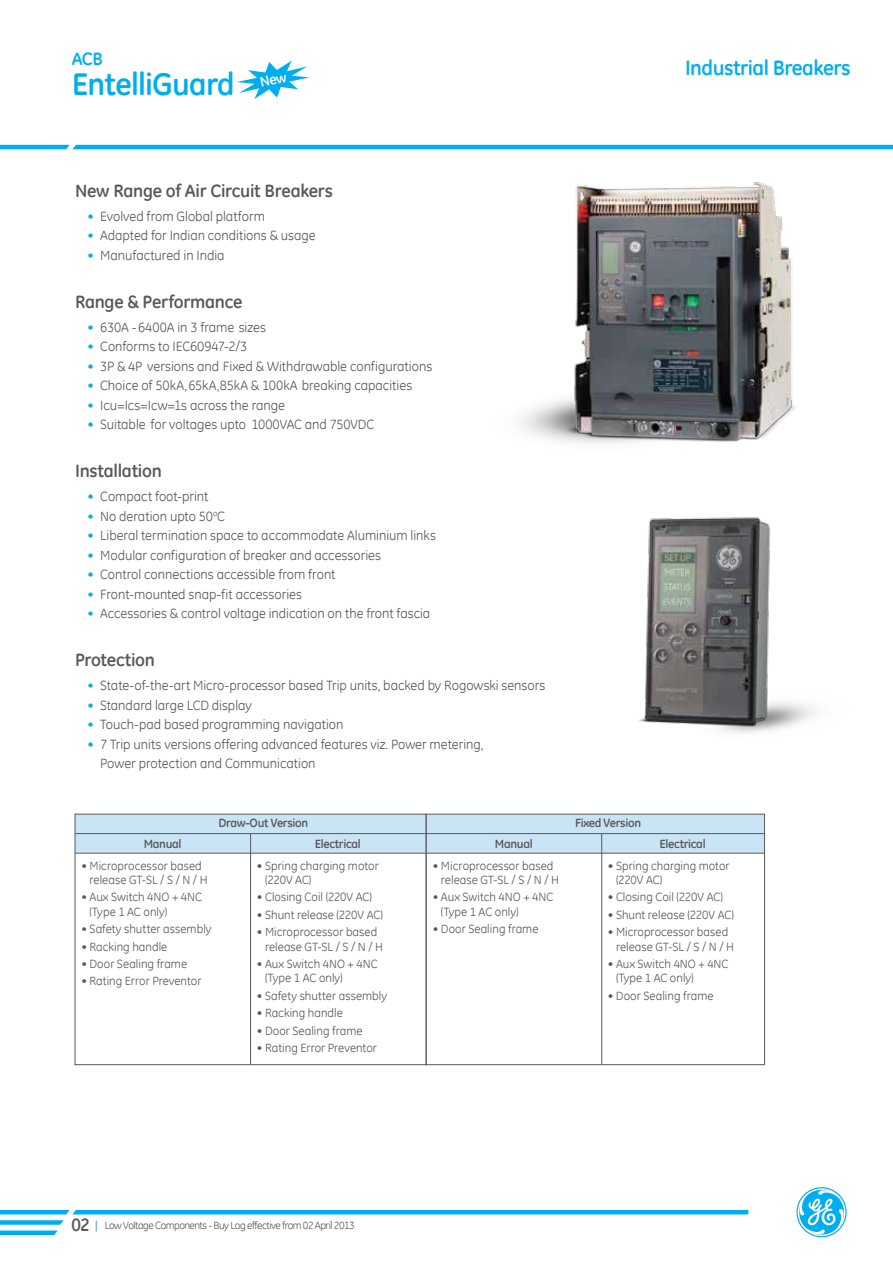
<style>
.page{position:relative;width:893px;height:1263px;background:#fff}
.page>*{position:absolute;margin:0;border:0;box-sizing:border-box;transform-origin:0 0}
.t1{font:700 31.5px "GE Inspira";letter-spacing:-.025em;color:#00aeef}
.t2{font:700 21px "GE Inspira";letter-spacing:-.025em;color:#00aeef}
.t3{font:700 18px "GE Inspira";letter-spacing:-.015em;color:#58595b}
.t4{font:700 18px "GE Inspira";color:#00aeef}
.t5{font:13.5px/19.5px "GE Inspira";color:#58595b}
.t6{font:12px/14.4px "GE Inspira";letter-spacing:.005em;color:#58595b}
.t7{font:700 12px "GE Inspira";letter-spacing:-.025em;color:#58595b}
.t8{font:10.5px "GE Inspira";letter-spacing:-.05em;color:#58595b}
.s1{color:#00aeef}
.s2{font-weight:700;font-size:18px}
.s3{font-weight:700;color:#4ba6dd}
</style>
<div class="page">
<hr style="left:0;top:145px;width:893px;height:4px;background:#00aeef">
<svg style="left:796px;top:1187px;width:51px;height:50px"></svg>
<svg style="left:0;top:1220px;width:64px;height:15px"></svg>
<hr style="left:0;top:1210px;width:748px;height:4px;background:#00aeef">
<img style="left:520px;top:182px;width:275px;height:262px">
<img style="left:638px;top:517px;width:178px;height:216px">
<div style="left:75px;top:814px;width:351px;height:39px;background:#c9e4f5"></div>
<hr style="left:75px;top:853px;width:351px;height:1px;background:#58595b">
<hr style="left:75px;top:833px;width:351px;height:1px;background:#58595b">
<hr style="left:250px;top:833px;width:1px;height:232px;background:#58595b">
<div style="left:75px;top:814px;width:351px;height:251px;border:1px solid #58595b"></div>
<div style="left:426px;top:814px;width:338px;height:39px;background:#c9e4f5"></div>
<hr style="left:426px;top:853px;width:338px;height:1px;background:#58595b">
<hr style="left:426px;top:833px;width:338px;height:1px;background:#58595b">
<hr style="left:601px;top:833px;width:1px;height:232px;background:#58595b">
<div style="left:426px;top:814px;width:339px;height:251px;border:1px solid #58595b"></div>
<svg style="left:237px;top:61px;width:73px;height:38px"></svg>
<h3 class="t4" style="left:72px;top:47px;width:32px">ACB</h3>
<h1 class="t1" style="left:72px;top:63px;width:164px">EntelliGuard</h1>
<h3 class="t3" style="left:75px;top:179px;width:259px">New Range of Air Circuit Breakers</h3>
<p class="t5" style="left:88px;top:206px;width:179px"><span class="s1">•</span> Evolved from Global platform</p>
<p class="t5" style="left:88px;top:226px;width:230px"><span class="s1">•</span> Adapted for Indian conditions &amp; usage</p>
<p class="t5" style="left:88px;top:245px;width:138px"><span class="s1">•</span> Manufactured in India</p>
<h3 class="t3" style="left:75px;top:290px;width:169px">Range &amp; Performance</h3>
<p class="t5" style="left:88px;top:317px;width:180px"><span class="s1">•</span> 630A - 6400A in 3 frame sizes</p>
<p class="t5" style="left:88px;top:337px;width:161px"><span class="s1">•</span> Conforms to IEC60947-2/3</p>
<p class="t5" style="left:88px;top:356px;width:346px"><span class="s1">•</span> 3P &amp; 4P versions and Fixed &amp; Withdrawable configurations</p>
<p class="t5" style="left:88px;top:376px;width:326px"><span class="s1">•</span> Choice of 50kA, 65kA, 85kA &amp; 100kA breaking capacities</p>
<p class="t5" style="left:88px;top:395px;width:199px"><span class="s1">•</span> Icu=Ics=Icw=1s across the range</p>
<p class="t5" style="left:88px;top:415px;width:288px"><span class="s1">•</span> Suitable for voltages upto 1000VAC and 750VDC</p>
<h3 class="t3" style="left:75px;top:459px;width:88px">Installation</h3>
<p class="t5" style="left:88px;top:487px;width:122px"><span class="s1">•</span> Compact foot-print</p>
<p class="t5" style="left:88px;top:506px;width:139px"><span class="s1">•</span> No deration upto 50<sup>o</sup>C</p>
<p class="t5" style="left:88px;top:526px;width:350px"><span class="s1">•</span> Liberal termination space to accommodate Aluminium links</p>
<p class="t5" style="left:88px;top:545px;width:295px"><span class="s1">•</span> Modular configuration of breaker and accessories</p>
<p class="t5" style="left:88px;top:565px;width:249px"><span class="s1">•</span> Control connections accessible from front</p>
<p class="t5" style="left:88px;top:584px;width:216px"><span class="s1">•</span> Front-mounted snap-fit accessories</p>
<p class="t5" style="left:88px;top:604px;width:344px"><span class="s1">•</span> Accessories &amp; control voltage indication on the front fascia</p>
<h3 class="t3" style="left:75px;top:648px;width:82px">Protection</h3>
<p class="t5" style="left:88px;top:676px;width:459px"><span class="s1">•</span> State-of-the-art Micro-processor based Trip units, backed by Rogowski sensors</p>
<p class="t5" style="left:88px;top:695px;width:166px"><span class="s1">•</span> Standard large LCD display</p>
<p class="t5" style="left:88px;top:715px;width:257px"><span class="s1">•</span> Touch-pad based programming navigation</p>
<p class="t5" style="left:100px;top:734px;width:385px;text-indent:-13px"><span class="s1">•</span> 7 Trip units versions offering advanced features viz. Power metering,<br>Power protection and Communication</p>
<p class="t7" style="left:218px;top:815px;width:91px">Draw-Out Version</p>
<p class="t7" style="left:575px;top:815px;width:68px">Fixed Version</p>
<h2 class="t2" style="left:685px;top:54px;width:167px">Industrial Breakers</h2>
<p class="t7" style="left:144px;top:836px;width:39px">Manual</p>
<p class="t7" style="left:315px;top:836px;width:48px">Electrical</p>
<p class="t6" style="left:90px;top:858px;width:120px;text-indent:-8px">• Microprocessor based release GT-SL / S / N / H</p>
<p class="t6" style="left:90px;top:890px;width:114px;text-indent:-8px">• Aux Switch 4NO + 4NC (Type 1 AC only)</p>
<p class="t6" style="left:81px;top:922px;width:132px">• Safety shutter assembly</p>
<p class="t6" style="left:81px;top:939px;width:88px">• Racking handle</p>
<p class="t6" style="left:81px;top:956px;width:107px">• Door Sealing frame</p>
<p class="t6" style="left:81px;top:974px;width:122px">• Rating Error Preventor</p>
<p class="t6" style="left:265px;top:858px;width:115px;text-indent:-8px">• Spring charging motor (220V AC)</p>
<p class="t6" style="left:257px;top:890px;width:117px">• Closing Coil (220V AC)</p>
<p class="t6" style="left:257px;top:907px;width:128px">• Shunt release (220V AC)</p>
<p class="t6" style="left:265px;top:925px;width:120px;text-indent:-8px">• Microprocessor based release GT-SL / S / N / H</p>
<p class="t6" style="left:265px;top:956px;width:114px;text-indent:-8px">• Aux Switch 4NO + 4NC (Type 1 AC only)</p>
<p class="t6" style="left:257px;top:988px;width:132px">• Safety shutter assembly</p>
<p class="t6" style="left:257px;top:1006px;width:88px">• Racking handle</p>
<p class="t6" style="left:257px;top:1023px;width:107px">• Door Sealing frame</p>
<p class="t6" style="left:257px;top:1040px;width:122px">• Rating Error Preventor</p>
<p class="t7" style="left:495px;top:836px;width:39px">Manual</p>
<p class="t7" style="left:660px;top:836px;width:48px">Electrical</p>
<p class="t6" style="left:441px;top:858px;width:120px;text-indent:-8px">• Micr oprocessor based release GT-SL / S / N / H</p>
<p class="t6" style="left:441px;top:890px;width:114px;text-indent:-8px">• Aux Switch 4NO + 4NC (Type 1 AC only)</p>
<p class="t6" style="left:433px;top:922px;width:107px">• Door Sealing frame</p>
<p class="t6" style="left:616px;top:858px;width:115px;text-indent:-8px">• Spring charging motor (220V AC)</p>
<p class="t6" style="left:608px;top:890px;width:117px">• Closing Coil (220V AC)</p>
<p class="t6" style="left:608px;top:907px;width:128px">• Shunt release (220V AC)</p>
<p class="t6" style="left:616px;top:925px;width:120px;text-indent:-8px">• Microprocessor based release GT-SL / S / N / H</p>
<p class="t6" style="left:616px;top:956px;width:114px;text-indent:-8px">• Aux Switch 4NO + 4NC (Type 1 AC only)</p>
<p class="t6" style="left:608px;top:988px;width:107px">• Door Sealing frame</p>
<p class="t8" style="left:71px;top:1219px;width:285px"><span class="s2">02</span> <span class="s3">|</span> Low Voltage Components - Buy Log effective from 02 April 2013</p>
</div>
